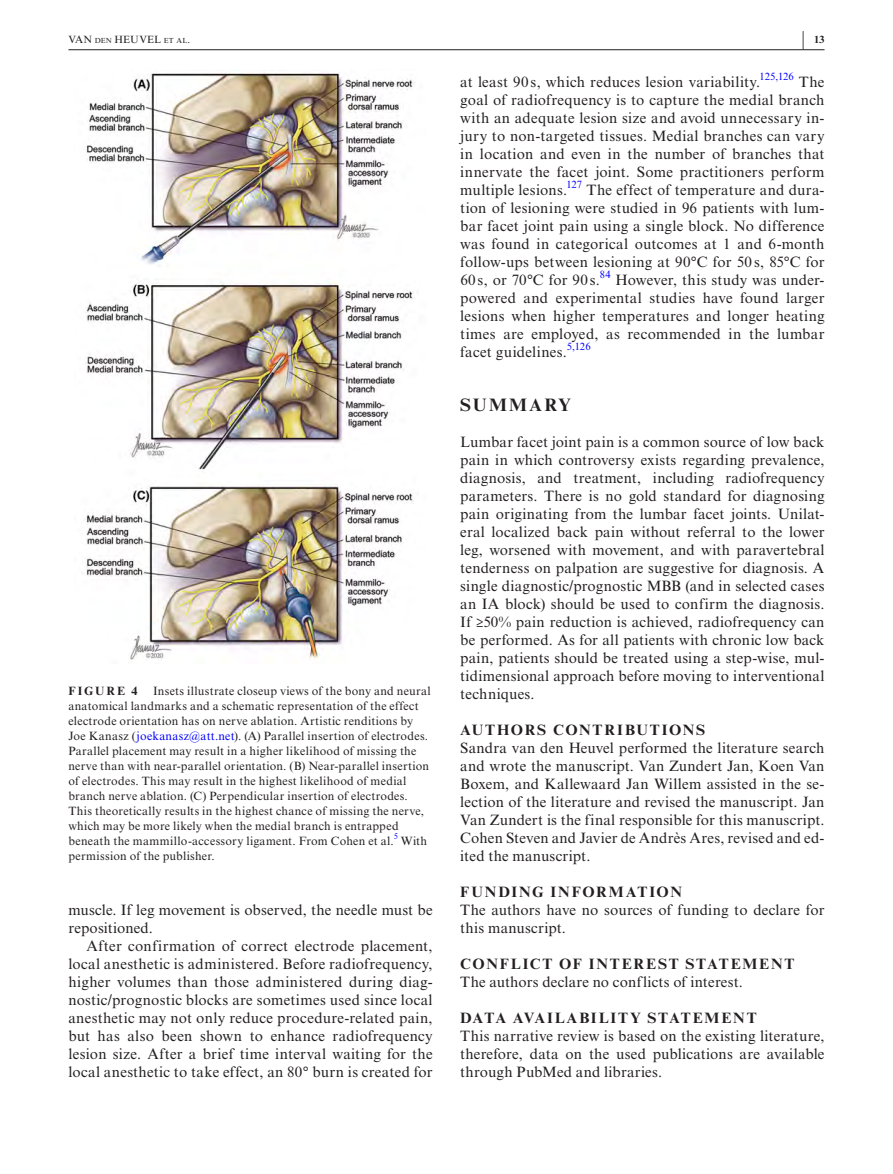
<style>
.page{position:relative;width:893px;height:1174px;background:#fff}
.page>*{position:absolute;margin:0;border:0;box-sizing:border-box;transform-origin:0 0}
.t1{font:700 18px "Times New Roman MT Std";letter-spacing:.125em;color:#231f20}
.t2{font:15px/18px "Times New Roman MT Std";letter-spacing:.015em;color:#231f20;text-align:justify}
.t3{font:700 15px "Times New Roman MT Std";letter-spacing:.12em;color:#231f20}
.t4{font:12px/15px "Times New Roman MT Std";letter-spacing:.025em;color:#231f20}
.t5{font:700 12px "Times New Roman MT Std";letter-spacing:.175em;color:#231f20}
.t6{font:10.5px "Times New Roman MT Std";letter-spacing:.02em;color:#231f20}
.t7{font:10.5px "Times New Roman MT Std";letter-spacing:.01em;color:#00f}
.t8{font:700 10.5px "Times New Roman MT Std";color:#231f20}
.t9{font:8.4px "Times New Roman MT Std";color:#00f}
.s1{font-size:7.35px}
.s2{font-size:20.25px}
.s3{color:#00f}
</style>
<div class="page">
<hr style="left:68px;top:49px;width:756px;height:1px;background:#231f20">
<img style="left:82px;top:72px;width:333px;height:588px">
<p class="t6" style="left:68px;top:33px;width:123px">VAN <span class="s1">DEN</span> HEUVEL <span class="s1">ET AL</span>.</p>
<p class="t8" style="left:802px;top:33px;width:23px"><span class="s2">|</span> 13</p>
<p class="t4" style="left:68px;top:683px;width:364px;text-indent:85px">Insets illustrate closeup views of the bony and neural anatomical landmarks and a schematic representation of the effect electrode orientation has on nerve ablation. Artistic renditions by Joe Kanasz (<span class="s3">joekanasz@att.net</span>). (A) Parallel insertion of electrodes.<br>Parallel placement may result in a higher likelihood of missing the nerve than with near-parallel orientation. (B) Near-parallel insertion of electrodes. This may result in the highest likelihood of medial branch nerve ablation. (C) Perpendicular insertion of electrodes.<br>This theoretically results in the highest chance of missing the nerve, which may be more likely when the medial branch is entrapped beneath the mammillo-accessory ligament. From Cohen et al.</p>
<p class="t5" style="left:68px;top:683px;width:71px">FIGURE 4</p>
<p class="t9" style="left:394px;top:831px;width:6px">5</p>
<p class="t4" style="left:401px;top:833px;width:28px">With</p>
<p class="t4" style="left:68px;top:848px;width:148px">permission of the publisher.</p>
<p class="t2" style="left:68px;top:901px;width:366px">muscle. If leg movement is observed, the needle must be repositioned.</p>
<p class="t2" style="left:68px;top:937px;width:366px;text-indent:18px">After confirmation of correct electrode placement, local anesthetic is administered. Before radiofrequency, higher volumes than those administered during diag&shy;nostic/prognostic blocks are sometimes used since local anesthetic may not only reduce procedure-related pain, but has also been shown to enhance radiofrequency lesion size. After a brief time interval waiting for the local anesthetic to take effect, an 80° burn is created for</p>
<p class="t2" style="left:460px;top:73px;width:301px">at least 90 s, which reduces lesion variability.</p>
<p class="t7" style="left:760px;top:71px;width:36px">125,126</p>
<p class="t2" style="left:460px;top:73px;width:366px;text-indent:339px">The goal of radiofrequency is to capture the medial branch with an adequate lesion size and avoid unnecessary in&shy;jury to non-targeted tissues. Medial branches can vary in location and even in the number of branches that innervate the facet joint. Some practitioners perform multiple lesions.</p>
<p class="t7" style="left:566px;top:179px;width:17px">127</p>
<p class="t2" style="left:460px;top:181px;width:366px;text-indent:126px">The effect of temperature and dura&shy;tion of lesioning were studied in 96 patients with lum&shy;bar facet joint pain using a single block. No difference was found in categorical outcomes at 1 and 6-month follow-ups between lesioning at 90°C for 50 s, 85°C for 60 s, or 70°C for 90 s.</p>
<p class="t7" style="left:600px;top:269px;width:12px">84</p>
<p class="t2" style="left:460px;top:271px;width:366px;text-indent:155px">However, this study was under&shy;powered and experimental studies have found larger lesions when higher temperatures and longer heating times are employed, as recommended in the lumbar facet guidelines.</p>
<p class="t7" style="left:567px;top:341px;width:25px">5,126</p>
<p class="t1" style="left:460px;top:394px;width:112px">SUMMARY</p>
<p class="t2" style="left:460px;top:433px;width:366px">Lumbar facet joint pain is a common source of low back pain in which controversy exists regarding prevalence, diagnosis, and treatment, including radiofrequency parameters. There is no gold standard for diagnosing pain originating from the lumbar facet joints. Unilat&shy;eral localized back pain without referral to the lower leg, worsened with movement, and with paravertebral tenderness on palpation are suggestive for diagnosis. A single diagnostic/prognostic MBB (and in selected cases an IA block) should be used to confirm the diagnosis.<br>If ≥50% pain reduction is achieved, radiofrequency can be performed. As for all patients with chronic low back pain, patients should be treated using a step-wise, mul&shy;tidimensional approach before moving to interventional techniques.</p>
<p class="t3" style="left:460px;top:721px;width:246px">AUTHORS CONTRIBUTIONS</p>
<p class="t2" style="left:460px;top:739px;width:366px">Sandra van den Heuvel performed the literature search and wrote the manuscript. Van Zundert Jan, Koen Van Boxem, and Kallewaard Jan Willem assisted in the se&shy;lection of the literature and revised the manuscript. Jan Van Zundert is the final responsible for this manuscript.<br>Cohen Steven and Javier de Andrès Ares, revised and ed&shy;ited the manuscript.</p>
<p class="t3" style="left:460px;top:883px;width:223px">FUNDING INFORMATION</p>
<p class="t2" style="left:460px;top:901px;width:366px">The authors have no sources of funding to declare for this manuscript.</p>
<p class="t3" style="left:460px;top:955px;width:336px">CONFLICT OF INTEREST STATEMENT</p>
<p class="t2" style="left:460px;top:973px;width:284px">The authors declare no conflicts of interest.</p>
<p class="t3" style="left:460px;top:1009px;width:298px">DATA AVAILABILITY STATEMENT</p>
<p class="t2" style="left:460px;top:1027px;width:366px">This narrative review is based on the existing literature, therefore, data on the used publications are available through PubMed and libraries.</p>
</div>
